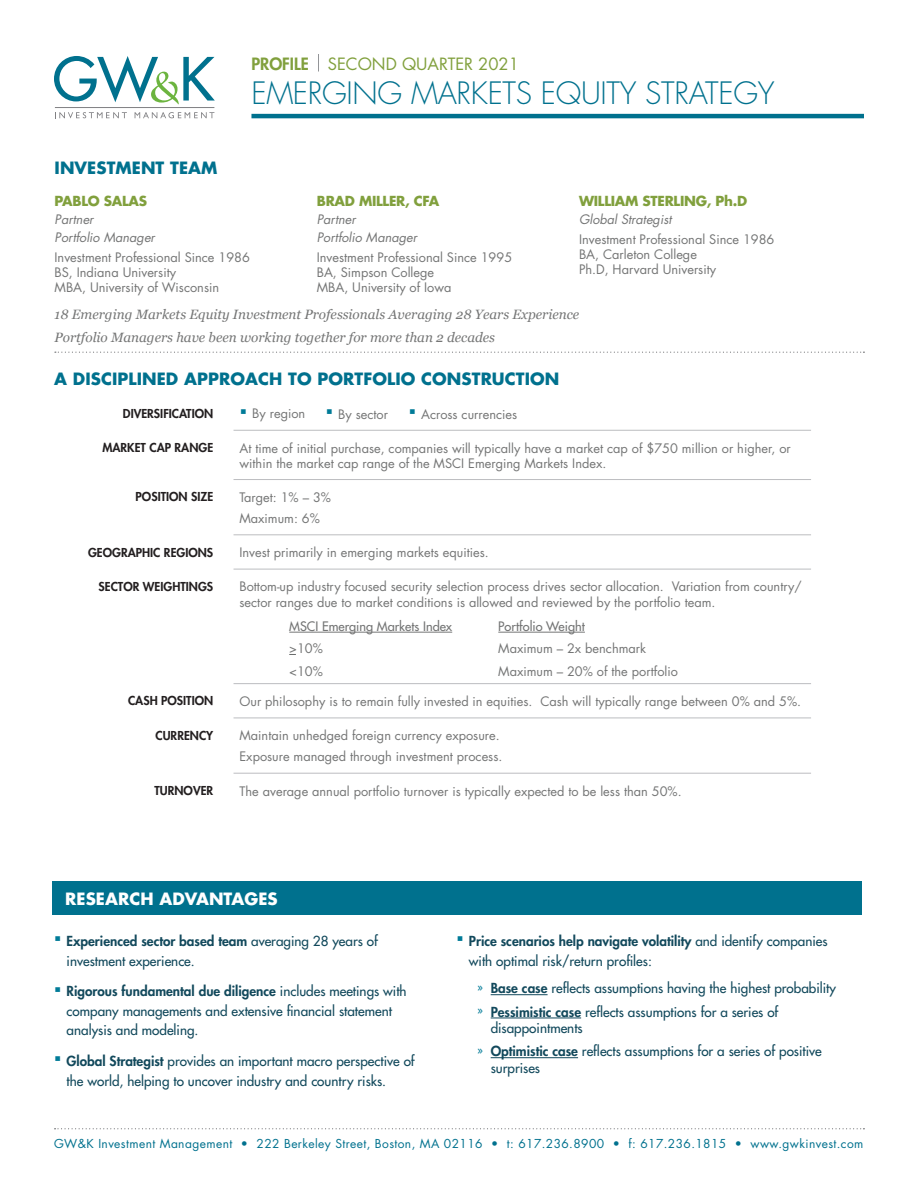
<style>
.page{position:relative;width:918px;height:1188px;background:#fff}
.page>*{position:absolute;margin:0;border:0;box-sizing:border-box;transform-origin:0 0}
.t1{font:300 30px "Futura Std";letter-spacing:-.01em;color:#00718e}
.Heading{font:700 16.5px "Futura Std";letter-spacing:.005em;color:#00718e}
.t2{font:16.5px "Futura Std";color:#81a03d}
.Heading-2{font:700 16.5px "Futura Std";letter-spacing:.005em;color:#fff}
.Section_Title{font:700 16.5px "Futura Std";letter-spacing:.005em;color:#00718e}
.t3{font:500 13.5px/19.5px "Futura Std";color:#12495c}
.t4{font:italic 13.5px "Georgia";color:#747575}
.t5{font:700 13.5px "Futura Std";letter-spacing:-.02em;color:#81a03d}
.Bulleted_List_1{font:12.75px/15px "Futura Std";color:#747575}
.t6{font:italic 12.75px "Futura Std";color:#747575}
.Table_2_Body{font:12.75px "Futura Std";color:#747575}
.Table_2_Body-2{font:500 12.75px "Futura Std";color:#747575}
.t7{font:12px "Futura Std";letter-spacing:.035em;color:#00718e}
.t8{font:800 12px "Futura Std";color:#231f20}
.s1{font-weight:800}
</style>
<div class="page">
<svg style="left:318px;top:54px;width:1px;height:18px"></svg>
<svg style="left:54px;top:56px;width:161px;height:48px"></svg>
<svg style="left:55px;top:112px;width:72px;height:6px"></svg>
<svg style="left:135px;top:112px;width:79px;height:6px"></svg>
<hr style="left:55px;top:107px;width:159px;height:1px;background:#808083">
<hr style="left:251px;top:114px;width:613px;height:4px;background:#00718e">
<svg style="left:55px;top:1128px;width:809px;height:1px"></svg>
<hr style="left:234px;top:430px;width:577px;height:1px;background:#bcbdc0">
<hr style="left:234px;top:479px;width:577px;height:1px;background:#bcbdc0">
<hr style="left:234px;top:534px;width:577px;height:1px;background:#bcbdc0">
<hr style="left:234px;top:569px;width:577px;height:1px;background:#bcbdc0">
<hr style="left:234px;top:683px;width:577px;height:1px;background:#bcbdc0">
<hr style="left:234px;top:718px;width:577px;height:1px;background:#bcbdc0">
<hr style="left:234px;top:773px;width:577px;height:1px;background:#bcbdc0">
<svg style="left:55px;top:352px;width:809px;height:1px"></svg>
<div style="left:52px;top:881px;width:810px;height:34px;background:#00718e"></div>
<hr style="left:289px;top:632px;width:163px;height:1px;background:#747575">
<hr style="left:498px;top:632px;width:87px;height:1px;background:#747575">
<hr style="left:491px;top:994px;width:57px;height:1px;background:#12495c">
<hr style="left:491px;top:1018px;width:90px;height:1px;background:#12495c">
<hr style="left:491px;top:1057px;width:87px;height:1px;background:#12495c">
<p class="Section_Title" style="left:55px;top:157px;width:164px">INVESTMENT TEAM</p>
<p class="t2" style="left:251px;top:53px;width:269px"><span class="s1">PROFILE</span> SECOND QUARTER 2021</p>
<h1 class="t1" style="left:251px;top:75px;width:525px">EMERGING MARKETS EQUITY STRATEGY</h1>
<p class="t5" style="left:55px;top:192px;width:94px">PABLO SALAS</p>
<p class="t6" style="left:55px;top:212px;width:40px">Partner</p>
<p class="t6" style="left:55px;top:230px;width:102px">Portfolio Manager</p>
<p class="Bulleted_List_1" style="left:55px;top:250px;width:197px">Investment Professional Since 1986</p>
<p class="Bulleted_List_1" style="left:55px;top:265px;width:123px">BS, Indiana University</p>
<p class="Bulleted_List_1" style="left:55px;top:280px;width:166px">MBA, University of Wisconsin</p>
<p class="t5" style="left:317px;top:192px;width:124px">BRAD MILLER, CFA</p>
<p class="t6" style="left:317px;top:212px;width:40px">Partner</p>
<p class="t6" style="left:317px;top:230px;width:102px">Portfolio Manager</p>
<p class="Bulleted_List_1" style="left:317px;top:250px;width:197px">Investment Professional Since 1995</p>
<p class="Bulleted_List_1" style="left:317px;top:265px;width:119px">BA, Simpson College</p>
<p class="Bulleted_List_1" style="left:317px;top:280px;width:136px">MBA, University of Iowa</p>
<p class="t5" style="left:579px;top:192px;width:170px">WILLIAM STERLING, Ph.D</p>
<p class="t6" style="left:579px;top:212px;width:94px">Global Strategist</p>
<p class="Bulleted_List_1" style="left:579px;top:232px;width:197px">Investment Professional Since 1986</p>
<p class="Bulleted_List_1" style="left:579px;top:247px;width:119px">BA, Carleton College</p>
<p class="Bulleted_List_1" style="left:579px;top:262px;width:139px">Ph.D, Harvard University</p>
<p class="t4" style="left:55px;top:306px;width:526px">18 Emerging Markets Equity Investment Professionals Averaging 28 Years Experience</p>
<p class="t4" style="left:55px;top:329px;width:442px">Portfolio Managers have been working together for more than 2 decades</p>
<p class="Heading" style="left:54px;top:368px;width:507px">A DISCIPLINED APPROACH TO PORTFOLIO CONSTRUCTION</p>
<p class="Bulleted_List_1" style="left:338px;top:406px;width:51px">By sector</p>
<p class="Bulleted_List_1" style="left:421px;top:406px;width:98px">Across currencies</p>
<p class="t8" style="left:123px;top:406px;width:92px">DIVERSIFICATION</p>
<p class="Bulleted_List_1" style="left:252px;top:406px;width:55px">By region</p>
<p class="t8" style="left:102px;top:440px;width:112px">MARKET CAP RANGE</p>
<p class="Bulleted_List_1" style="left:240px;top:441px;width:553px">At time of initial purchase, companies will typically have a market cap of $750 million or higher, or within the market cap range of the MSCI Emerging Markets Index.</p>
<p class="t8" style="left:136px;top:489px;width:79px">POSITION SIZE</p>
<p class="Bulleted_List_1" style="left:240px;top:490px;width:93px">Target: 1% – 3%</p>
<p class="Bulleted_List_1" style="left:240px;top:511px;width:82px">Maximum: 6%</p>
<p class="t8" style="left:88px;top:545px;width:127px">GEOGRAPHIC REGIONS</p>
<p class="Bulleted_List_1" style="left:240px;top:545px;width:251px">Invest primarily in emerging markets equities.</p>
<p class="t8" style="left:99px;top:579px;width:116px">SECTOR WEIGHTINGS</p>
<p class="Bulleted_List_1" style="left:240px;top:579px;width:564px">Bottom-up industry focused security selection process drives sector allocation. Variation from country/ sector ranges due to market conditions is allowed and reviewed by the portfolio team.</p>
<p class="Table_2_Body-2" style="left:289px;top:618px;width:164px">MSCI Emerging Markets Index</p>
<p class="Table_2_Body-2" style="left:498px;top:618px;width:88px">Portfolio Weight</p>
<p class="Table_2_Body" style="left:289px;top:641px;width:35px">&gt;10%</p>
<p class="Table_2_Body" style="left:498px;top:641px;width:149px">Maximum – 2x benchmark</p>
<p class="Table_2_Body" style="left:289px;top:663px;width:35px">&lt;10%</p>
<p class="Table_2_Body" style="left:498px;top:663px;width:181px">Maximum – 20% of the portfolio</p>
<p class="t8" style="left:128px;top:693px;width:87px">CASH POSITION</p>
<p class="Bulleted_List_1" style="left:240px;top:694px;width:563px">Our philosophy is to remain fully invested in equities. Cash will typically range between 0% and 5%.</p>
<p class="t8" style="left:156px;top:728px;width:59px">CURRENCY</p>
<p class="Bulleted_List_1" style="left:240px;top:728px;width:262px">Maintain unhedged foreign currency exposure.</p>
<p class="Bulleted_List_1" style="left:240px;top:749px;width:264px">Exposure managed through investment process.</p>
<p class="t8" style="left:155px;top:783px;width:60px">TURNOVER</p>
<p class="Bulleted_List_1" style="left:240px;top:784px;width:444px">The average annual portfolio turnover is typically expected to be less than 50%.</p>
<p class="Heading-2" style="left:65px;top:887px;width:214px">RESEARCH ADVANTAGES</p>
<p class="t3" style="left:67px;top:931px;width:313px"><span class="s1">Experienced sector based team</span> averaging 28 years of investment experience.</p>
<p class="t3" style="left:67px;top:982px;width:342px"><span class="s1">Rigorous fundamental due diligence</span> includes meetings with company managements and extensive financial statement analysis and modeling.</p>
<p class="t3" style="left:67px;top:1051px;width:350px"><span class="s1">Global Strategist</span> provides an important macro perspective of the world, helping to uncover industry and country risks.</p>
<p class="t3" style="left:469px;top:931px;width:360px"><span class="s1">Price scenarios help navigate volatility</span> and identify companies with optimal risk/return profiles:</p>
<p class="t3" style="left:477px;top:979px;width:360px"><sup>»</sup> <span class="s1">Base case</span> reflects assumptions having the highest probability</p>
<p class="t3" style="left:491px;top:1003px;width:289px;line-height:16.5px;text-indent:-14px"><sup>»</sup> <span class="s1">Pessimistic case</span> reflects assumptions for a series of disappointments</p>
<p class="t3" style="left:491px;top:1043px;width:333px;line-height:16.5px;text-indent:-14px"><sup>»</sup> <span class="s1">Optimistic case</span> reflects assumptions for a series of positive surprises</p>
<p class="t7" style="left:54px;top:1136px;width:811px">GW&amp;K Investment Management • 222 Berkeley Street, Boston, MA 02116 • t: 617.236.8900 • f: 617.236.1815 • www.gwkinvest.com</p>
</div>
